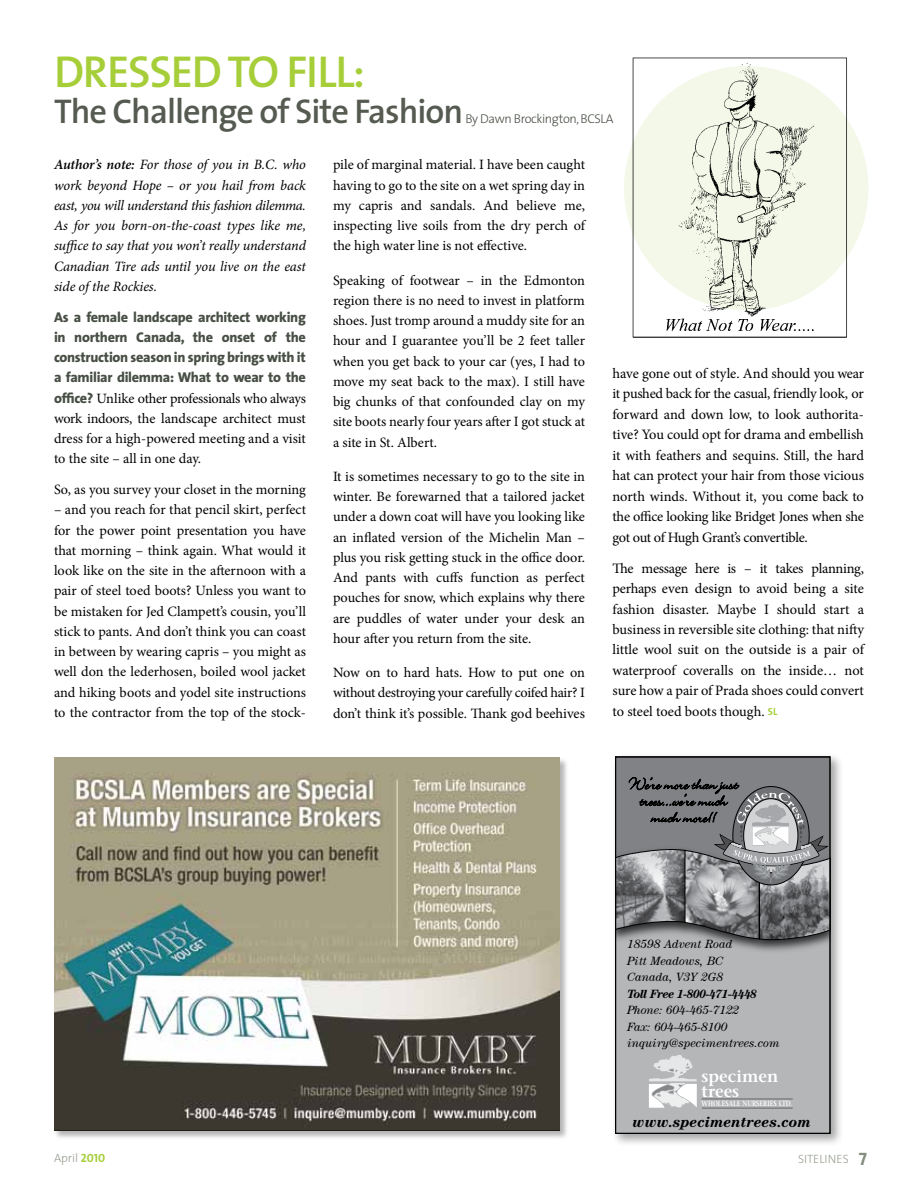
<style>
.page{position:relative;width:918px;height:1188px;background:#fff}
.page>*{position:absolute;margin:0;border:0;box-sizing:border-box;transform-origin:0 0}
.t1{font:600 45px "The Sans";color:#a6ce39}
.t2{font:600 34.5px "The Sans";letter-spacing:-.03em;color:#565b52}
.t3{font:600 16.5px/15px "Stone Serif";color:#fff}
.t4{font:italic 700 15px "Century";color:#000}
.t5{font:14.4px/20.4px "Minion Pro";letter-spacing:-.015em;color:#000;text-align:justify}
.t6{font:14.25px/20.2px "Minion Pro";letter-spacing:-.005em;color:#000;text-align:justify}
.t7{font:italic 14.25px/20.2px "Minion Pro";letter-spacing:-.01em;color:#000;text-align:justify}
.t8{font:800 14.25px/20.2px "The Sans";letter-spacing:-.02em;color:#484f45;text-align:justify}
.t9{font:300 12.75px "The Sans";letter-spacing:-.03em;color:#484f45}
.t10{font:italic 12px/16.5px "Century";color:#000}
.t11{font:italic 700 12px "Century";letter-spacing:-.05em;color:#000}
.t12{font:200 12px "The Sans";color:#858e7e}
.t13{font:600 7.5px "Stone Serif";color:#fff;scale:.8 1}
.s1{font-weight:600}
.s2{font-family:"The Sans";font-weight:800;color:#484f45}
.s3{font-size:14.4px}
.s4{font-family:"The Sans Bold Caps";font-size:10.2px;color:#a6ce39}
.s5{font-family:"The Sans Bold Caps";font-weight:400;color:#a6ce39}
.s6{font-family:"The Sans Bold Caps";font-weight:400;font-size:18px}
</style>
<div class="page">
<div style="left:624px;top:66px;width:244px;height:244px;background:#f3f8e8;border-radius:50%"></div>
<div style="left:611px;top:752px;width:232px;height:394px;background:#000;opacity:.35"></div>
<div style="left:616px;top:890px;width:214px;height:243px;background:#b4b6b8"></div>
<div style="left:615px;top:756px;width:215px;height:132px;background:#808285"></div>
<div style="left:676px;top:846px;width:93px;height:108px;background:#000;opacity:.75"></div>
<div style="left:750px;top:854px;width:81px;height:101px;background:#000;opacity:.75"></div>
<hr style="left:702px;top:1098px;width:91px;height:2px;background:#6d6e71">
<hr style="left:702px;top:1108px;width:91px;height:1px;background:#6d6e71">
<div style="left:615px;top:756px;width:216px;height:378px;border:2px solid #000"></div>
<svg style="left:615px;top:776px;width:216px;height:165px"></svg>
<svg style="left:649px;top:1055px;width:48px;height:53px"></svg>
<div style="left:53px;top:757px;width:516px;height:383px;background:#000;opacity:.3"></div>
<img style="left:54px;top:758px;width:505px;height:372px">
<img style="left:629px;top:57px;width:221px;height:281px">
<h1 class="t1" style="left:54px;top:34px;width:75px">Dresse</h1>
<h1 class="t1" style="left:192px;top:34px;width:175px">d to Fill:</h1>
<h2 class="t2" style="left:54px;top:82px;width:411px">The Challenge of Site Fashion</h2>
<p class="t9" style="left:466px;top:108px;width:149px">By Dawn B rockington, BCSLA</p>
<p class="t7" style="left:54px;top:155px;width:254px"><span class="s1">Author’s note:</span> For those of you in B.C. who work beyond Hope – or you hail from back east, you will understand this fashion dilemma.<br>As for you born-on-the-coast types like me, suffice to say that you won’t really understand Canadian Tire ads until you live on the east side of the Rockies.</p>
<p class="t8" style="left:54px;top:306px;width:254px">As a female landscape architect working in northern Canada, the onset of the construction season in spring brings with it a familiar dilemma: What to wear to the</p>
<p class="t6" style="left:54px;top:388px;width:253px"><span class="s2">office?</span> Unlike other professionals who always work indoors, the landscape architect must dress for a high-powered meeting and a visit to the site – all in one day.</p>
<p class="t6" style="left:54px;top:479px;width:253px">So, as you survey your closet in the morning</p>
<p class="t6" style="left:54px;top:500px;width:254px">– and you reach for that pencil skirt, perfect for the power point presentation you have that morning – think again. What would it look like on the site in the afternoon with a pair of steel toed boots? Unless you want to be mistaken for Jed Clampett’s cousin, you’ll stick to pants. And don’t think you can coast in between by wearing capris – you might as well don the lederhosen, boiled wool jacket and hiking boots and yodel site instructions to the contractor from the top of the stock-</p>
<p class="t6" style="left:333px;top:155px;width:254px">pile of marginal material. I have been caught having to go to the site on a wet spring day in my capris and sandals. And believe me, inspecting live soils from the dry perch of the high water line is not effective.</p>
<p class="t6" style="left:333px;top:270px;width:254px">Speaking of footwear – in the Edmonton region there is no need to invest in platform shoes. Just tromp around a muddy site for an hour and I guarantee you’ll be 2 feet taller when you get back to your car (yes, I had to move my seat back to the max). I still have big chunks of that confounded clay on my site boots nearly four years after I got stuck at a site in St. Albert.</p>
<p class="t6" style="left:333px;top:466px;width:254px">It is sometimes necessary to go to the site in winter. Be forewarned that a tailored jacket under a down coat will have you looking like an inflated version of the Michelin Man – plus you risk getting stuck in the office door.<br>And pants with cuffs function as perfect pouches for snow, which explains why there are puddles of water under your desk an hour after you return from the site.</p>
<p class="t6" style="left:333px;top:663px;width:254px">Now on to hard hats. How to put one on without destroying your carefully coifed hair? I don’t think it’s possible. Thank god <span class="s3">beehives</span></p>
<p class="t5" style="left:612px;top:363px;width:253px">have gone out of style. And should you wear it pushed back for the casual, friendly look, or forward and down low, to look authorita&shy;tive? You could opt for drama and embellish it with feathers and sequins. Still, the hard hat can protect your hair from those vicious north winds. Without it, you come back to the office looking like Bridget Jones when she got out of Hugh Grant’s convertible.</p>
<p class="t5" style="left:612px;top:558px;width:253px">The message here is – it takes planning, perhaps even design to avoid being a site fashion disaster. Maybe I should start a business in reversible site clothing: that nifty little wool suit on the outside is a pair of waterproof coveralls on the inside… not sure how a pair of Prada shoes could convert to steel toed boots though. <span class="s4">SL</span></p>
<p class="t10" style="left:627px;top:936px;width:107px">18598 Advent Road<br>Pitt Meadows, BC<br>Canada, V3Y 2G8</p>
<p class="t11" style="left:627px;top:987px;width:132px">Toll Free 1-800-471-4448</p>
<p class="t10" style="left:627px;top:1002px;width:154px">Phone: 604-465-7122<br>Fax: 604-465-8100 inquiry@specimentrees.com</p>
<p class="t3" style="left:702px;top:1069px;width:78px">specimen trees</p>
<p class="t13" style="left:702px;top:1099px;width:115px">WHOLESALE NURSERIES LTD.</p>
<p class="t4" style="left:633px;top:1113px;width:180px">www.specimentrees.com</p>
<p class="t12" style="left:54px;top:1148px;width:53px">April <span class="s5">2010</span></p>
<p class="t12" style="left:798px;top:1149px;width:70px">SITELINES <span class="s6">7</span></p>
</div>
